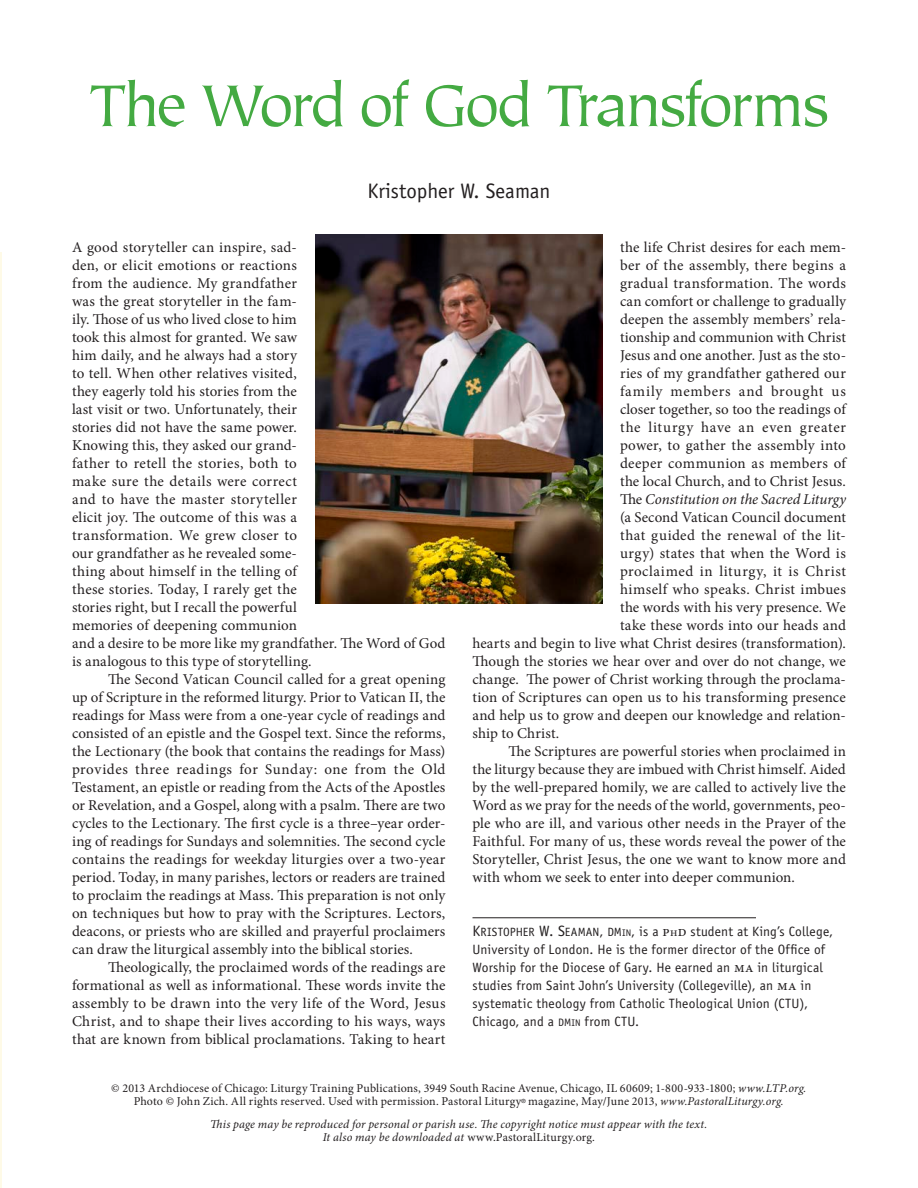
<style>
.page{position:relative;width:918px;height:1188px;background:#fff}
.page>*{position:absolute;margin:0;border:0;box-sizing:border-box;transform-origin:0 0}
.sect1__reproducible{font:66px "Tiepolo Std";letter-spacing:-.065em;color:#44aa42}
.author{font:21px "Officina Sans Std";color:#231f20}
.para__indented{font:15px/18px "Minion Pro";letter-spacing:.01em;color:#231f20;text-align:justify}
.para{font:15px/18px "Minion Pro";letter-spacing:.01em;color:#231f20}
.para__indented-2{font:15px "Minion Pro";letter-spacing:.03em;color:#231f20}
.para__indented-3{font:italic 15px "Minion Pro";letter-spacing:-.005em;color:#231f20}
.para__indented-4{font:15px "Minion Pro";letter-spacing:.04em;color:#231f20}
.para__indented-5{font:15px "Minion Pro";letter-spacing:.05em;color:#231f20}
.para__indented-6{font:15px "Minion Pro";letter-spacing:.045em;color:#231f20}
.authorbio{font:13.5px/18px "Officina Sans Std";letter-spacing:.01em;color:#231f20}
.COPYRIGHT_TEXT{font:12px/13.5px "Minion Pro";letter-spacing:.015em;color:#231f20;text-align:center}
.COPYRIGHT_TEXT-2{font:italic 12px/13.5px "Minion Pro";letter-spacing:.015em;color:#231f20;text-align:center}
.s1{font-style:normal}
.s2{font-family:"Officina Sans Std Book SC800";font-size:15px}
.s3{font-family:"Officina Sans Std Book SC800";font-size:12px}
.s4{font-family:"Officina Sans Std Book SC800";font-size:9.6px}
.s5{font-family:"Minion Pro";font-size:15px}
.s6{font-family:"Minion Pro";font-size:12px}
.s7{font-family:"Officina Sans Std Book SC800";font-size:10.8px}
.s8{font-style:italic}
</style>
<div class="page">
<img style="left:315px;top:234px;width:287px;height:369px">
<hr style="left:472px;top:918px;width:284px;height:1px;background:#231f20">
<hr style="left:0;top:252px;width:2px;height:936px;background:#fefae7">
<p class="sect1__reproducible" style="left:88px;top:70px;width:744px">The Word of God Transforms</p>
<p class="author" style="left:368px;top:179px;width:184px">Kristopher W. Seaman</p>
<p class="para" style="left:72px;top:238px;width:375px">A good storyteller can inspire, sad-<br>den, or elicit emotions or reactions<br>from the audience. My grandfather<br>was the great storyteller in the fam-<br>ily. Those of us who lived close to him<br>took this almost for granted. We saw<br>him daily, and he always had a story<br>to tell. When other relatives visited,<br>they eagerly told his stories from the<br>last visit or two. Unfortunately, their<br>stories did not have the same power.<br>Knowing this, they asked our grand-<br>father to retell the stories, both to<br>make sure the details were correct<br>and to have the master storyteller<br>elicit joy. The outcome of this was a<br>transformation. We grew closer to<br>our grandfather as he revealed some-<br>thing about himself in the telling of<br>these stories. Today, I rarely get the<br>stories right, but I recall the powerful<br>memories of deepening communion<br>and a desire to be more like my grandfather. The Word of God is analogous to this type of storytelling.</p>
<p class="para__indented" style="left:72px;top:670px;width:375px;text-indent:36px">The Second Vatican Council called for a great opening up of Scripture in the reformed liturgy. Prior to Vatican II, the readings for Mass were from a one-year cycle of readings and consisted of an epistle and the Gospel text. Since the reforms, the Lectionary (the book that contains the readings for Mass) provides three readings for Sunday: one from the Old Testament, an epistle or reading from the Acts of the Apostles or Revelation, and a Gospel, along with a psalm. There are two cycles to the Lectionary. The first cycle is a three–year order&shy;ing of readings for Sundays and solemnities. The second cycle contains the readings for weekday liturgies over a two-year period. Today, in many parishes, lectors or readers are trained to proclaim the readings at Mass. This preparation is not only on techniques but how to pray with the Scriptures. Lectors, deacons, or priests who are skilled and prayerful proclaimers can draw the liturgical assembly into the biblical stories.</p>
<p class="para__indented" style="left:72px;top:958px;width:375px;text-indent:36px">Theologically, the proclaimed words of the readings are formational as well as informational. These words invite the assembly to be drawn into the very life of the Word, Jesus Christ, and to shape their lives according to his ways, ways that are known from biblical proclamations. Taking to heart</p>
<p class="para__indented" style="left:620px;top:238px;width:227px">the life Christ desires for each mem-</p>
<p class="para__indented-2" style="left:620px;top:255px;width:227px">ber of the assembly, there begins a</p>
<p class="para__indented" style="left:620px;top:274px;width:227px">gradual transformation. The words</p>
<p class="para__indented" style="left:620px;top:292px;width:227px">can comfort or challenge to gradually</p>
<p class="para__indented" style="left:620px;top:310px;width:227px">deepen the assembly members’ rela-</p>
<p class="para__indented" style="left:620px;top:328px;width:228px">tionship and communion with Christ</p>
<p class="para__indented" style="left:620px;top:346px;width:227px">Jesus and one another. Just as the sto-</p>
<p class="para__indented" style="left:620px;top:364px;width:227px">ries of my grandfather gathered our</p>
<p class="para__indented-6" style="left:620px;top:381px;width:227px">family members and brought us</p>
<p class="para__indented" style="left:620px;top:400px;width:227px">closer together, so too the readings of</p>
<p class="para__indented-5" style="left:620px;top:417px;width:227px">the liturgy have an even greater</p>
<p class="para__indented" style="left:620px;top:436px;width:227px">power, to gather the assembly into</p>
<p class="para__indented" style="left:620px;top:454px;width:227px">deeper communion as members of</p>
<p class="para__indented" style="left:620px;top:472px;width:227px">the local Church, and to Christ Jesus.</p>
<p class="para__indented-3" style="left:620px;top:489px;width:227px"><span class="s1">The</span> Constitution on the Sacred Liturgy</p>
<p class="para__indented" style="left:620px;top:508px;width:227px">(a Second Vatican Council document</p>
<p class="para__indented-2" style="left:620px;top:525px;width:227px">that guided the renewal of the lit-</p>
<p class="para__indented" style="left:620px;top:544px;width:227px">urgy) states that when the Word is</p>
<p class="para__indented-4" style="left:620px;top:561px;width:228px">proclaimed in liturgy, it is Christ</p>
<p class="para__indented" style="left:620px;top:580px;width:227px">himself who speaks. Christ imbues</p>
<p class="para__indented" style="left:620px;top:598px;width:227px">the words with his very presence. We</p>
<p class="para__indented" style="left:620px;top:616px;width:227px">take these words into our heads and</p>
<p class="para__indented" style="left:472px;top:634px;width:375px">hearts and begin to live what Christ desires (transformation).</p>
<p class="para__indented" style="left:472px;top:652px;width:375px">Though the stories we hear over and over do not change, we</p>
<p class="para__indented" style="left:472px;top:670px;width:375px">change. The power of Christ working through the proclama-</p>
<p class="para__indented" style="left:472px;top:688px;width:375px">tion of Scriptures can open us to his transforming presence</p>
<p class="para__indented" style="left:472px;top:706px;width:375px">and help us to grow and deepen our knowledge and relation-</p>
<p class="para__indented" style="left:472px;top:724px;width:88px">ship to Christ.</p>
<p class="para__indented" style="left:472px;top:742px;width:375px;text-indent:36px">The Scriptures are powerful stories when proclaimed in the liturgy because they are imbued with Christ himself. Aided by the well-prepared homily, we are called to actively live the Word as we pray for the needs of the world, governments, peo&shy;ple who are ill, and various other needs in the Prayer of the Faithful. For many of us, these words reveal the power of the Storyteller, Christ Jesus, the one we want to know more and with whom we seek to enter into deeper communion.</p>
<p class="authorbio" style="left:472px;top:922px;width:362px"><span class="s2">K</span><span class="s3">RISTOPHER</span> <span class="s2">W. S</span><span class="s3">EAMAN</span>, <span class="s3">DM</span><span class="s4">IN</span>, is a <span class="s5">p</span><span class="s6">h</span><span class="s5">d</span> student at King’s College, University of London. He is the former director of the Office of Worship for the Diocese of Gary. He earned an <span class="s5">ma</span> in liturgical studies from Saint John’s University (Collegeville), an <span class="s5">ma</span> in systematic theology from Catholic Theological Union (CTU), Chicago, and a <span class="s7">DM</span><span class="s4">IN</span> from CTU.</p>
<p class="COPYRIGHT_TEXT" style="left:111px;top:1081px;width:697px">© 2013 Archdiocese of Chicago: Liturgy Training Publications, 3949 South Racine Avenue, Chicago, IL 60609; 1-800-933-1800; <span class="s8">www.LTP.org.<br></span>Photo © John Zich. All rights reserved. Used with permission. Pastoral Liturgy<sup>®</sup> magazine, May/June 2013, <span class="s8">www.PastoralLiturgy.org.</span></p>
<p class="COPYRIGHT_TEXT-2" style="left:210px;top:1117px;width:499px">This page may be reproduced for personal or parish use. The copyright notice must appear with the text.<br>It also may be downloaded at <span class="s1">www.PastoralLiturgy.org.</span></p>
</div>
